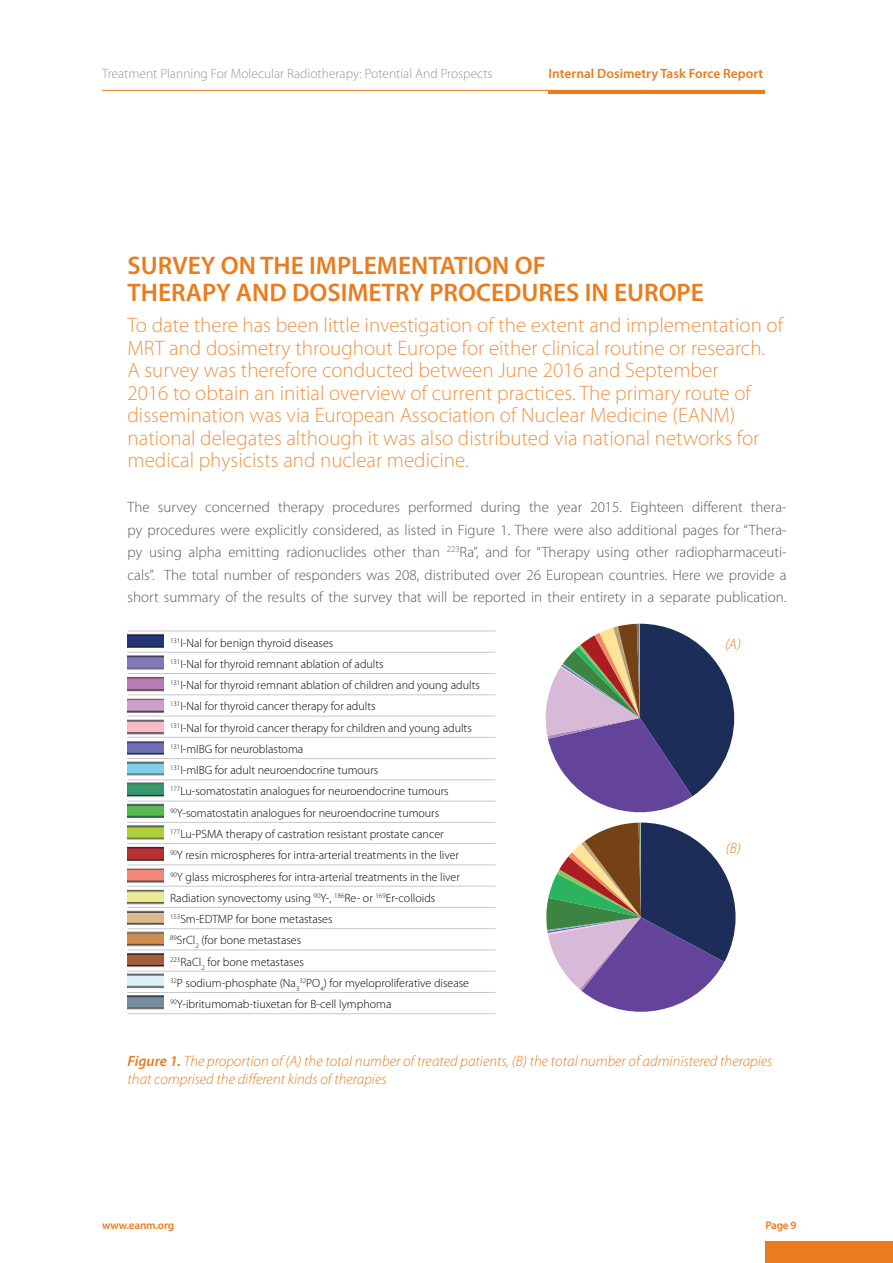
<style>
.page{position:relative;width:893px;height:1263px;background:#fff}
.page>*{position:absolute;margin:0;border:0;box-sizing:border-box;transform-origin:0 0}
.t1{font:600 25.5px/27px "Myriad Pro";color:#ea7c1d}
.t2{font:300 21px/22.5px "Myriad Pro";color:#ee9345}
.t3{font:300 15px/22.5px "Myriad Pro";color:#57585a;text-align:justify}
.t4{font:italic 300 15px/18px "Myriad Pro";color:#ea7c1d}
.t5{font:300 13.5px "Myriad Pro";color:#939598}
.t6{font:600 13.5px "Myriad Pro";color:#ea7c1d}
.t7{font:300 12px/21.3px "Myriad Pro";color:#000001}
.t8{font:600 11.25px "Myriad Pro";letter-spacing:-.02em;color:#ea7c1d}
.s1{font-weight:600}
</style>
<div class="page">
<div style="left:765px;top:1242px;width:128px;height:21px;background:#ea7c1d"></div>
<hr style="left:102px;top:90px;width:663px;height:1px;background:#ea7c1d">
<hr style="left:549px;top:90px;width:216px;height:3px;background:#ea7c1d">
<img style="left:127px;top:630px;width:37px;height:385px">
<hr style="left:128px;top:631px;width:367px;height:1px;background:#c7c8ca">
<hr style="left:128px;top:652px;width:367px;height:1px;background:#c7c8ca">
<hr style="left:128px;top:673px;width:367px;height:1px;background:#c7c8ca">
<hr style="left:128px;top:694px;width:367px;height:1px;background:#c7c8ca">
<hr style="left:128px;top:716px;width:367px;height:1px;background:#c7c8ca">
<hr style="left:128px;top:737px;width:367px;height:1px;background:#c7c8ca">
<hr style="left:128px;top:758px;width:367px;height:1px;background:#c7c8ca">
<hr style="left:128px;top:779px;width:367px;height:1px;background:#c7c8ca">
<hr style="left:128px;top:801px;width:367px;height:1px;background:#c7c8ca">
<hr style="left:128px;top:822px;width:367px;height:1px;background:#c7c8ca">
<hr style="left:128px;top:843px;width:367px;height:1px;background:#c7c8ca">
<hr style="left:128px;top:865px;width:367px;height:1px;background:#c7c8ca">
<hr style="left:128px;top:886px;width:367px;height:1px;background:#c7c8ca">
<hr style="left:128px;top:907px;width:367px;height:1px;background:#c7c8ca">
<hr style="left:128px;top:928px;width:367px;height:1px;background:#c7c8ca">
<hr style="left:128px;top:950px;width:367px;height:1px;background:#c7c8ca">
<hr style="left:128px;top:971px;width:367px;height:1px;background:#c7c8ca">
<hr style="left:128px;top:992px;width:367px;height:1px;background:#c7c8ca">
<hr style="left:128px;top:1013px;width:367px;height:1px;background:#c7c8ca">
<svg style="left:545px;top:624px;width:190px;height:388px"></svg>
<p class="t5" style="left:102px;top:66px;width:392px">Treatment Planning For Molecular Radiotherapy: Potential And Prospects</p>
<p class="t6" style="left:549px;top:65px;width:216px">Internal Dosimetry Task Force Report</p>
<h1 class="t1" style="left:128px;top:252px;width:578px">SURVEY ON THE IMPLEMENTATION OF<br>THERAPY AND DOSIMETRY PROCEDURES IN EUROPE</h1>
<p class="t2" style="left:128px;top:314px;width:657px">To date there has been little investigation of the extent and implementation of MRT and dosimetry throughout Europe for either clinical routine or research.<br>A survey was therefore conducted between June 2016 and September<br>2016 to obtain an initial overview of current practices. The primary route of dissemination was via European Association of Nuclear Medicine (EANM) national delegates although it was also distributed via national networks for medical physicists and nuclear medicine.</p>
<p class="t3" style="left:128px;top:496px;width:661px">The survey concerned therapy procedures performed during the year 2015. Eighteen different thera&shy;py procedures were explicitly considered, as listed in Figure 1. There were also additional pages for “Thera&shy;py using alpha emitting radionuclides other than <sup>223</sup>Ra”, and for “Therapy using other radiopharmaceuti&shy;cals”. The total number of responders was 208, distributed over 26 European countries. Here we provide a short summary of the results of the survey that will be reported in their entirety in a separate publication.</p>
<p class="t7" style="left:170px;top:632px;width:311px"><sup>131</sup>I-NaI for benign thyroid diseases<br><sup>131</sup>I-NaI for thyroid remnant ablation of adults<br><sup>131</sup>I-NaI for thyroid remnant ablation of children and young adults <sup>131</sup>I-NaI for thyroid cancer therapy for adults<br><sup>131</sup>I-NaI for thyroid cancer therapy for children and young adults <sup>131</sup>I-mIBG for neuroblastoma<br><sup>131</sup>I-mIBG for adult neuroendocrine tumours<br><sup>177</sup>Lu-somatostatin analogues for neuroendocrine tumours <sup>90</sup>Y-somatostatin analogues for neuroendocrine tumours <sup>177</sup>Lu-PSMA therapy of castration resistant prostate cancer<br><sup>90</sup>Y resin microspheres for intra-arterial treatments in the liver<br><sup>90</sup>Y glass microspheres for intra-arterial treatments in the liver Radiation synovectomy using <sup>90</sup>Y-, <sup>186</sup>Re- or <sup>169</sup>Er-colloids <sup>153</sup>Sm-EDTMP for bone metastases<br><sup>89</sup>SrCl<sub>2</sub> (for bone metastases<br><sup>223</sup>RaCl<sub>2</sub> for bone metastases<br><sup>32</sup>P sodium-phosphate (Na<sub>3</sub><sup>32</sup>PO<sub>4</sub>) for myeloproliferative disease <sup>90</sup>Y-ibritumomab-tiuxetan for B-cell lymphoma</p>
<p class="t4" style="left:725px;top:635px;width:17px">(A)</p>
<p class="t4" style="left:726px;top:839px;width:17px">(B)</p>
<p class="t4" style="left:128px;top:1052px;width:646px"><span class="s1">Figure 1.</span> The proportion of (A) the total number of treated patients, (B) the total number of administered therapies that comprised the different kinds of therapies</p>
<p class="t8" style="left:102px;top:1218px;width:74px">www.eanm.org</p>
<p class="t8" style="left:765px;top:1218px;width:33px">Page 9</p>
</div>
